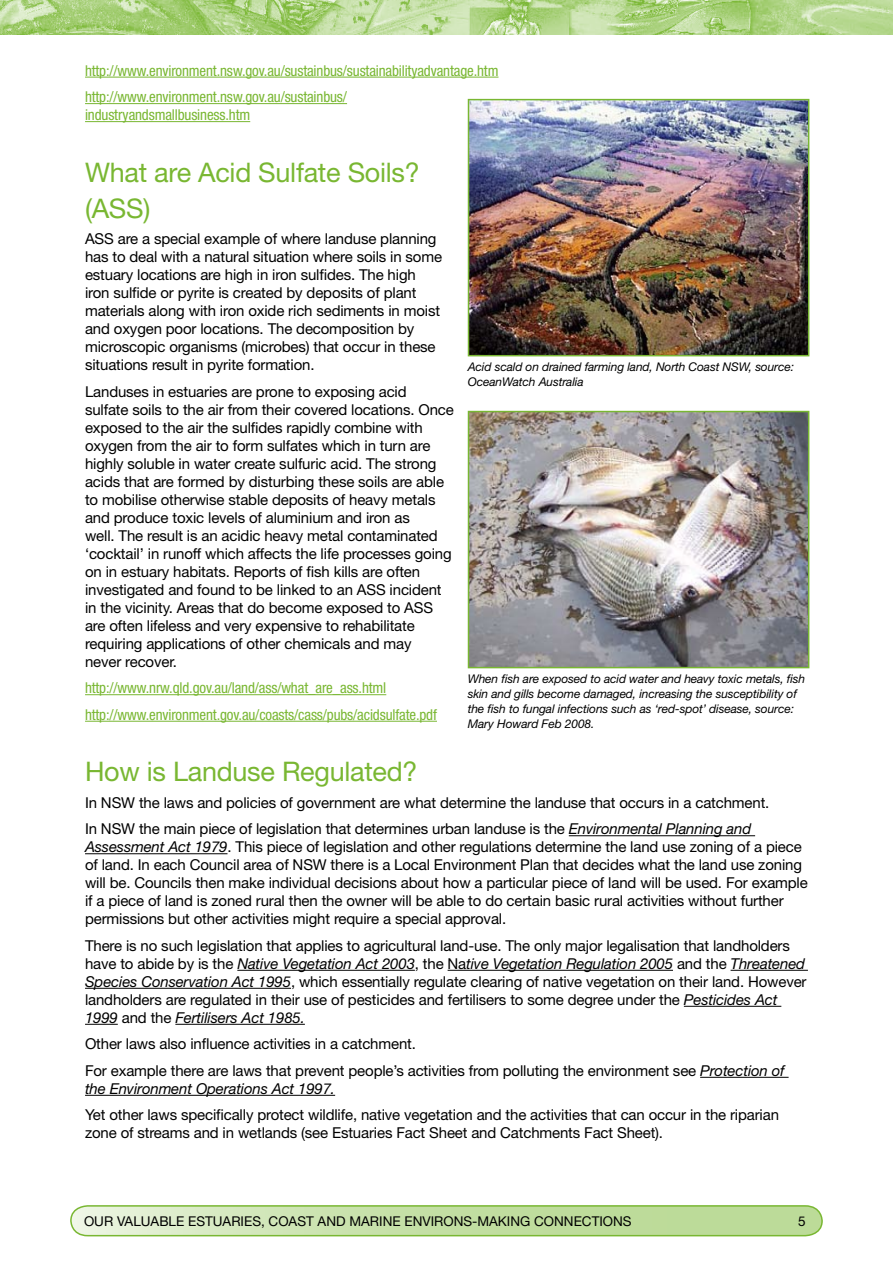
<style>
.page{position:relative;width:893px;height:1263px;background:#fff}
.page>*{position:absolute;margin:0;border:0;box-sizing:border-box;transform-origin:0 0}
.t1{font:27px/36px "Helvetica Neue";letter-spacing:-.01em;color:#79b732}
.t2{font:15px/18px "Helvetica Neue";letter-spacing:-.01em;color:#000}
.t3{font:condensed 15px/26.5px "Helvetica Neue";letter-spacing:-.01em;color:#79b732}
.t4{font:italic 15px "Helvetica Neue";letter-spacing:-.01em;color:#000}
.t5{font:13.5px "Helvetica Neue";color:#000}
.t6{font:italic 12px/15px "Helvetica Neue";letter-spacing:-.01em;color:#000}
.s1{font-style:italic}
</style>
<div class="page">
<svg style="left:70px;top:1205px;width:753px;height:32px;background:#c3dea3"></svg>
<img style="left:0;top:0;width:893px;height:34px">
<hr style="left:85px;top:77px;width:413px;height:1px;background:#79b732">
<hr style="left:85px;top:103px;width:262px;height:1px;background:#79b732">
<hr style="left:85px;top:121px;width:165px;height:1px;background:#79b732">
<hr style="left:85px;top:694px;width:301px;height:1px;background:#79b732">
<hr style="left:85px;top:721px;width:352px;height:1px;background:#79b732">
<hr style="left:569px;top:835px;width:186px;height:1px;background:#000">
<hr style="left:85px;top:853px;width:142px;height:1px;background:#000">
<hr style="left:237px;top:970px;width:178px;height:1px;background:#000">
<hr style="left:448px;top:970px;width:225px;height:1px;background:#000">
<hr style="left:731px;top:970px;width:77px;height:1px;background:#000">
<hr style="left:85px;top:988px;width:206px;height:1px;background:#000">
<hr style="left:684px;top:1006px;width:97px;height:1px;background:#000">
<hr style="left:85px;top:1024px;width:33px;height:1px;background:#000">
<hr style="left:175px;top:1024px;width:130px;height:1px;background:#000">
<hr style="left:700px;top:1077px;width:89px;height:1px;background:#000">
<hr style="left:85px;top:1095px;width:250px;height:1px;background:#000">
<img style="left:471px;top:102px;width:335px;height:251px">
<div style="left:468px;top:99px;width:341px;height:257px;border:2px solid #79b732"></div>
<img style="left:471px;top:414px;width:335px;height:251px">
<div style="left:468px;top:411px;width:341px;height:257px;border:2px solid #79b732"></div>
<p class="t3" style="left:85px;top:57px;width:415px">http://www.environment.nsw.gov.au/sustainbus/sustainabilityadvantage.htm http://www.environment.nsw.gov.au/sustainbus/</p>
<p class="t3" style="left:85px;top:101px;width:167px">industryandsmallbusiness.htm</p>
<h1 class="t1" style="left:85px;top:154px;width:336px">What are Acid Sulfate Soils? (ASS)</h1>
<p class="t2" style="left:85px;top:230px;width:359px">ASS are a special example of where landuse planning has to deal with a natural situation where soils in some estuary locations are high in iron sulfides. The high iron sulfide or pyrite is created by deposits of plant materials along with iron oxide rich sediments in moist and oxygen poor locations. The decomposition by microscopic organisms (microbes) that occur in these situations result in pyrite formation.</p>
<p class="t2" style="left:85px;top:382px;width:370px">Landuses in estuaries are prone to exposing acid sulfate soils to the air from their covered locations. Once exposed to the air the sulfides rapidly combine with oxygen from the air to form sulfates which in turn are highly soluble in water create sulfuric acid. The strong acids that are formed by disturbing these soils are able to mobilise otherwise stable deposits of heavy metals and produce toxic levels of aluminium and iron as<br>well. The result is an acidic heavy metal contaminated ‘cocktail’ in runoff which affects the life processes going on in estuary habitats. Reports of fish kills are often investigated and found to be linked to an ASS incident in the vicinity. Areas that do become exposed to ASS are often lifeless and very expensive to rehabilitate requiring applications of other chemicals and may<br>never recover.</p>
<p class="t3" style="left:85px;top:674px;width:353px">http://www.nrw.qld.gov.au/land/ass/what_are_ass.html http://www.environment.gov.au/coasts/cass/pubs/acidsulfate.pdf</p>
<h1 class="t1" style="left:85px;top:753px;width:334px">How is Landuse Regulated?</h1>
<p class="t2" style="left:85px;top:789px;width:686px;line-height:26.5px">In NSW the laws and policies of government are what determine the landuse that occurs in a catchment.<br>In NSW the main piece of legislation that determines urban landuse is the <span class="s1">Environmental Planning and</span></p>
<p class="t2" style="left:85px;top:838px;width:724px"><span class="s1">Assessment Act 1979</span>. This piece of legislation and other regulations determine the land use zoning of a piece of land. In each Council area of NSW there is a Local Environment Plan that decides what the land use zoning will be. Councils then make individual decisions about how a particular piece of land will be used. For example if a piece of land is zoned rural then the owner will be able to do certain basic rural activities without further permissions but other activities might require a special approval.</p>
<p class="t2" style="left:85px;top:936px;width:723px">There is no such legislation that applies to agricultural land-use. The only major legalisation that landholders have to abide by is the <span class="s1">Native Vegetation Act 2003</span>, the Na<span class="s1">tive Vegetation Regulation 2005</span> and the <span class="s1">Threatened Species Conservation Act 1995</span>, which essentially regulate clearing of native vegetation on their land. However landholders are regulated in their use of pesticides and fertilisers to some degree under the <span class="s1">Pesticides Act 1999</span> and the <span class="s1">Fertilisers Act 1985.</span></p>
<p class="t2" style="left:85px;top:1030px;width:701px;line-height:26.5px">Other laws also influence activities in a catchment.<br>For example there are laws that prevent people’s activities from polluting the environment see <span class="s1">Protection of</span></p>
<p class="t4" style="left:85px;top:1079px;width:252px">the Environment Operations Act 1997.</p>
<p class="t2" style="left:85px;top:1106px;width:695px">Yet other laws specifically protect wildlife, native vegetation and the activities that can occur in the riparian zone of streams and in wetlands (see Estuaries Fact Sheet and Catchments Fact Sheet).</p>
<p class="t6" style="left:468px;top:359px;width:328px">Acid scald on drained farming land, North Coast NSW, source:<br>OceanWatch Australia</p>
<p class="t6" style="left:468px;top:671px;width:339px">When fish are exposed to acid water and heavy toxic metals, fish skin and gills become damaged, increasing the susceptibility of the fish to fungal infections such as ‘red-spot’ disease, source:<br>Mary Howard Feb 2008.</p>
<p class="t5" style="left:84px;top:1213px;width:549px">OUR VALUABLE ESTUARIES, COAST AND MARINE ENVIRONS-MAKING CONNECTIONS</p>
<p class="t5" style="left:798px;top:1213px;width:9px">5</p>
</div>
